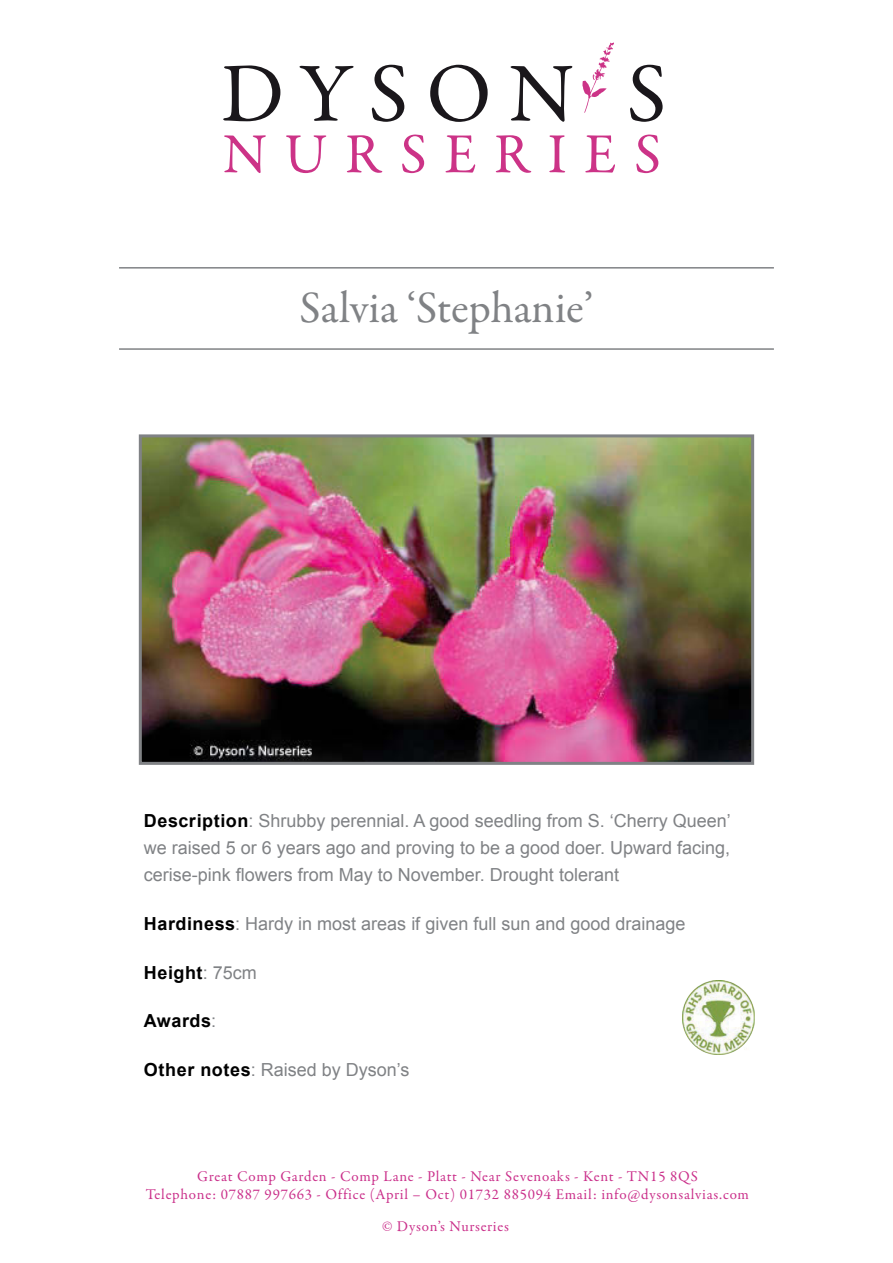
<style>
.page{position:relative;width:893px;height:1263px;background:#fff}
.page>*{position:absolute;margin:0;border:0;box-sizing:border-box;transform-origin:0 0}
.t1{font:56.85px "Garamond Premr Pro";letter-spacing:.31em;color:#cc3387}
.t2{font:45px "Garamond Premr Pro";letter-spacing:-.005em;color:#808285}
.t3{font:18px/27px "Arial";color:#808285;text-align:justify}
.t4{font:700 18px "Arial";letter-spacing:.03em;color:#000}
.t5{font:15px/18px "Garamond Premr Pro";letter-spacing:.05em;color:#ca2f8a;text-align:center}
.s1{font-weight:700;color:#000}
.s2{font-weight:400;color:#808285}
</style>
<div class="page">
<svg style="left:223px;top:65px;width:57px;height:56px"></svg>
<svg style="left:300px;top:66px;width:54px;height:55px"></svg>
<svg style="left:372px;top:65px;width:32px;height:57px"></svg>
<svg style="left:430px;top:65px;width:58px;height:57px"></svg>
<svg style="left:511px;top:66px;width:61px;height:56px"></svg>
<svg style="left:630px;top:65px;width:33px;height:57px"></svg>
<svg style="left:582px;top:43px;width:32px;height:70px"></svg>
<hr style="left:119px;top:348px;width:655px;height:2px;background:#808285">
<hr style="left:119px;top:267px;width:655px;height:2px;background:#808285">
<img style="left:143px;top:438px;width:607px;height:323px">
<div style="left:139px;top:434px;width:615px;height:331px;border:3px solid #808285"></div>
<img style="left:683px;top:981px;width:71px;height:73px">
<h1 class="t1" style="left:223px;top:120px;width:439px">NURSERIES</h1>
<h2 class="t2" style="left:300px;top:280px;width:295px">Salvia ‘Stephanie’</h2>
<p class="t3" style="left:144px;top:808px;width:588px"><span class="s1">Description</span>: Shrubby perennial. A good seedling from S. ‘Cherry Queen’ we raised 5 or 6 years ago and proving to be a good doer. Upward facing, cerise-pink flowers from May to November. Drought tolerant</p>
<p class="t3" style="left:144px;top:910px;width:543px"><span class="s1">Hardiness</span>: Hardy in most areas if given full sun and good drainage</p>
<p class="t4" style="left:144px;top:960px;width:115px">Height<span class="s2">: 75cm</span></p>
<p class="t4" style="left:144px;top:1009px;width:74px">Awards<span class="s2">:</span></p>
<p class="t3" style="left:144px;top:1056px;width:267px"><span class="s1">Other notes</span>: Raised by Dyson’s</p>
<p class="t5" style="left:146px;top:1168px;width:605px">Great Comp Garden - Comp Lane - Platt - Near Sevenoaks - Kent - TN15 8QS<br>Telephone: 07887 997663 - Office (April – Oct) 01732 885094 Email: info@dysonsalvias.com</p>
<p class="t5" style="left:382px;top:1218px;width:128px">© Dyson’s Nurseries</p>
</div>
